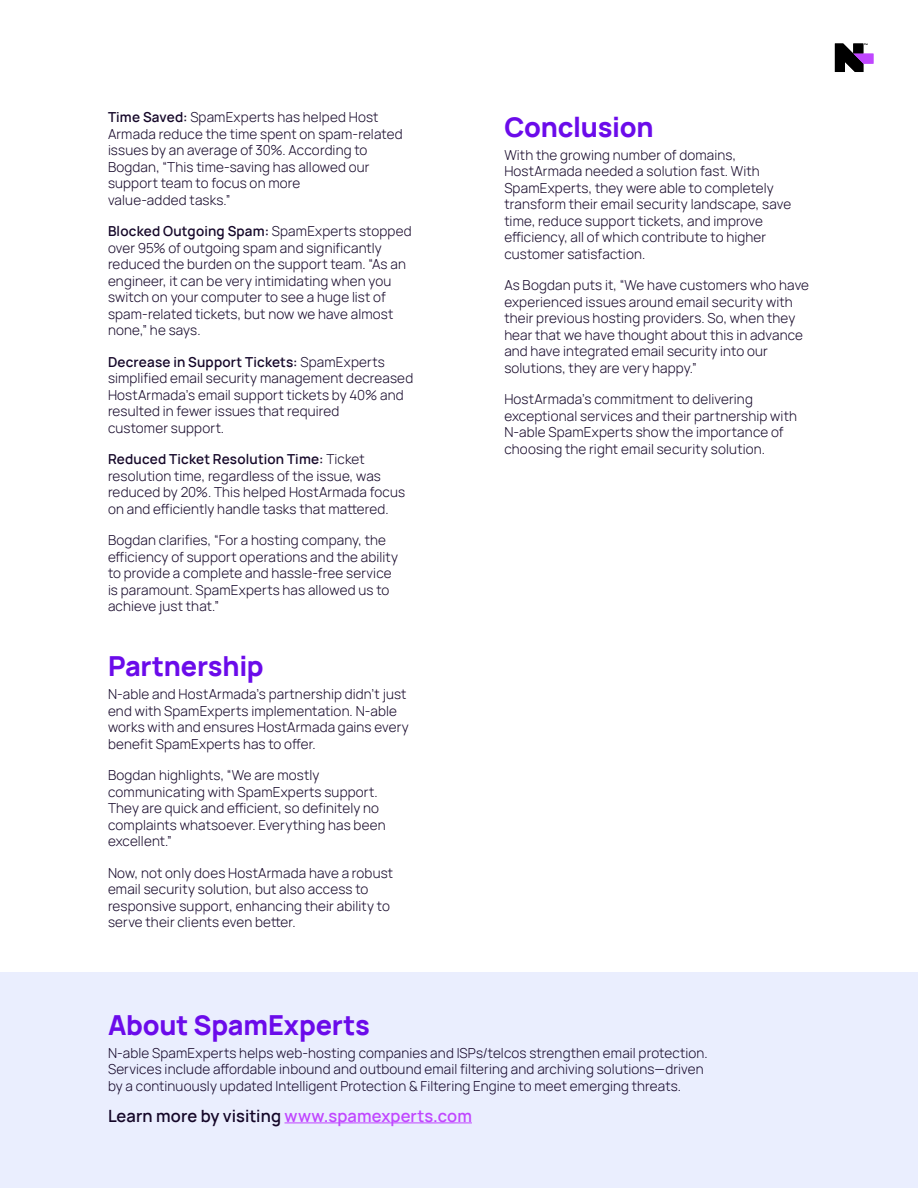
<style>
.page{position:relative;width:918px;height:1188px;background:#fff}
.page>*{position:absolute;margin:0;border:0;box-sizing:border-box;transform-origin:0 0}
.t1{font:800 27px "Manrope";letter-spacing:-.01em;color:#6b0bea}
.t2{font:600 16.5px "Manrope";letter-spacing:.005em;color:#140628}
.t3{font:300 13.5px/16.5px "Manrope";letter-spacing:.01em;color:#140628}
.s1{font-weight:600}
.s2{color:#c046ff}
</style>
<div class="page">
<svg style="left:835px;top:44px;width:38px;height:28px"></svg>
<div style="left:0;top:973px;width:918px;height:215px;background:#eaeefe"></div>
<hr style="left:285px;top:1123px;width:187px;height:1px;background:#c046ff">
<p class="t3" style="left:108px;top:109px;width:296px"><span class="s1">Time Saved:</span> SpamExperts has helped Host Armada reduce the time spent on spam-related issues by an average of 30%. According to Bogdan, “This time-saving has allowed our support team to focus on more<br>value-added tasks.”</p>
<p class="t3" style="left:108px;top:223px;width:305px"><span class="s1">Blocked Outgoing Spam:</span> SpamExperts stopped over 95% of outgoing spam and significantly reduced the burden on the support team. “As an engineer, it can be very intimidating when you switch on your computer to see a huge list of spam-related tickets, but now we have almost none,” he says.</p>
<p class="t3" style="left:108px;top:353px;width:307px"><span class="s1">Decrease in Support Tickets:</span> SpamExperts simplified email security management decreased HostArmada’s email support tickets by 40% and resulted in fewer issues that required<br>customer support.</p>
<p class="t3" style="left:108px;top:451px;width:299px"><span class="s1">Reduced Ticket Resolution Time:</span> Ticket resolution time, regardless of the issue, was reduced by 20%. This helped HostArmada focus on and efficiently handle tasks that mattered.</p>
<p class="t3" style="left:108px;top:532px;width:292px">Bogdan clarifies, “For a hosting company, the efficiency of support operations and the ability to provide a complete and hassle-free service is paramount. SpamExperts has allowed us to achieve just that.”</p>
<h1 class="t1" style="left:108px;top:643px;width:157px">Partnership</h1>
<p class="t3" style="left:108px;top:685px;width:302px">N-able and HostArmada’s partnership didn’t just end with SpamExperts implementation. N-able works with and ensures HostArmada gains every benefit SpamExperts has to offer.</p>
<p class="t3" style="left:108px;top:766px;width:279px">Bogdan highlights, “We are mostly communicating with SpamExperts support.<br>They are quick and efficient, so definitely no complaints whatsoever. Everything has been excellent.”</p>
<p class="t3" style="left:108px;top:864px;width:287px">Now, not only does HostArmada have a robust email security solution, but also access to responsive support, enhancing their ability to serve their clients even better.</p>
<h1 class="t1" style="left:504px;top:104px;width:151px">Conclusion</h1>
<p class="t3" style="left:504px;top:146px;width:288px">With the growing number of domains, HostArmada needed a solution fast. With SpamExperts, they were able to completely transform their email security landscape, save time, reduce support tickets, and improve efficiency, all of which contribute to higher customer satisfaction.</p>
<p class="t3" style="left:504px;top:276px;width:306px">As Bogdan puts it, “We have customers who have experienced issues around email security with their previous hosting providers. So, when they hear that we have thought about this in advance and have integrated email security into our solutions, they are very happy.”</p>
<p class="t3" style="left:504px;top:390px;width:294px">HostArmada’s commitment to delivering exceptional services and their partnership with N-able SpamExperts show the importance of choosing the right email security solution.</p>
<h1 class="t1" style="left:108px;top:1001px;width:263px">About SpamExperts</h1>
<p class="t3" style="left:108px;top:1044px;width:601px">N-able SpamExperts helps web-hosting companies and ISPs/telcos strengthen email protection.<br>Services include affordable inbound and outbound email filtering and archiving solutions—driven by a continuously updated Intelligent Protection &amp; Filtering Engine to meet emerging threats.</p>
<p class="t2" style="left:108px;top:1103px;width:365px">Learn more by visiting <span class="s2">www.spamexperts.com</span></p>
</div>
